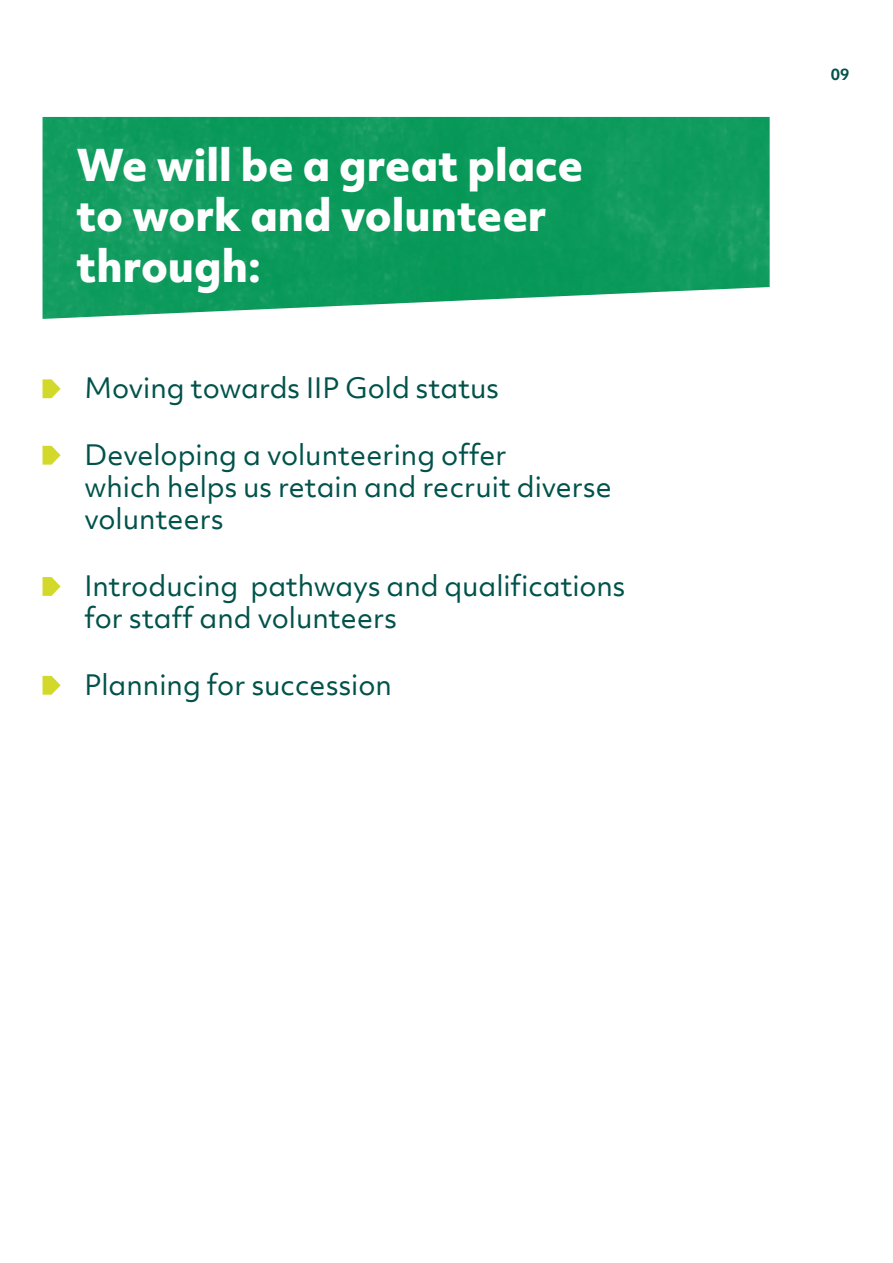
<style>
.page{position:relative;width:893px;height:1263px;background:#fff}
.page>*{position:absolute;margin:0;border:0;box-sizing:border-box;transform-origin:0 0}
.t1{font:800 42px/50.4px "Objektiv Mk 2";color:#fff}
.t2{font:27px/32.4px "Objektiv Mk 2";color:#00524a}
.t3{font:700 15px "Objektiv Mk 2";color:#00524a}
</style>
<div class="page">
<img style="left:43px;top:117px;width:727px;height:202px">
<svg style="left:43px;top:379px;width:18px;height:19px"></svg>
<svg style="left:43px;top:446px;width:18px;height:19px"></svg>
<svg style="left:43px;top:577px;width:18px;height:19px"></svg>
<svg style="left:43px;top:676px;width:18px;height:19px"></svg>
<h1 class="t1" style="left:77px;top:138px;width:508px">We will be a great place to work and volunteer through:</h1>
<p class="t2" style="left:85px;top:372px;width:416px">Moving towards IIP Gold status</p>
<p class="t2" style="left:85px;top:438px;width:529px">Developing a volunteering offer<br>which helps us retain and recruit diverse volunteers</p>
<p class="t2" style="left:85px;top:569px;width:542px">Introducing pathways and qualifications for staff and volunteers</p>
<p class="t2" style="left:85px;top:668px;width:309px">Planning for succession</p>
<p class="t3" style="left:831px;top:64px;width:20px">09</p>
</div>
